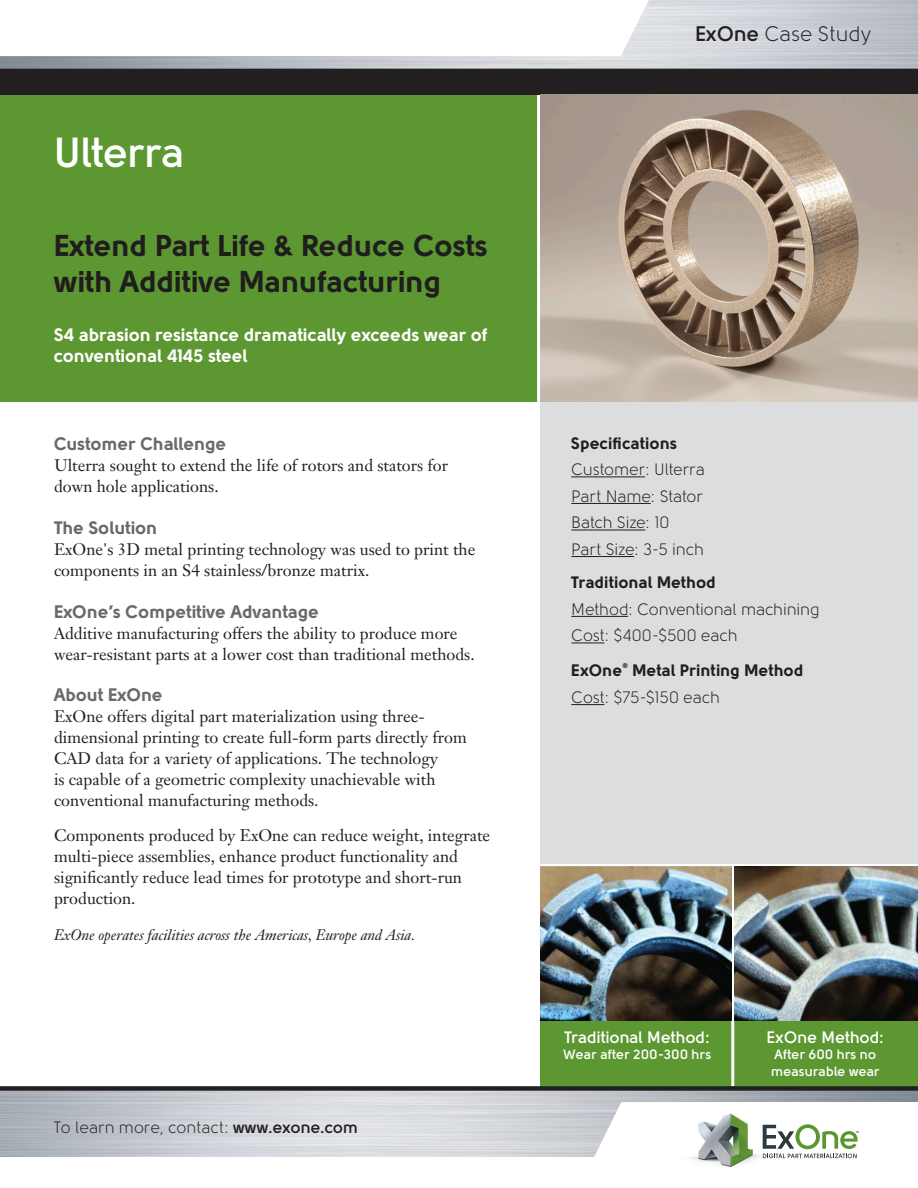
<style>
.page{position:relative;width:918px;height:1188px;background:#fff}
.page>*{position:absolute;margin:0;border:0;box-sizing:border-box;transform-origin:0 0}
.CustomerName{font:700 42px "Solomon";letter-spacing:-.01em;color:#fff}
.Headline{font:900 30px/36px "Solomon";color:#201d1e}
.t1{font:21px "Solomon";color:#231f20}
.Subhead{font:900 18px/21.6px "Solomon";color:#fff}
.Titles{font:900 18px "Solomon";color:#69696c}
.Body{font:16.5px/21px "Janson Text";color:#231f20}
.Sidebar_Body{font:16.5px "Solomon";letter-spacing:-.01em;color:#201d1e}
.Sidebar_Title{font:900 16.5px "Solomon";letter-spacing:.01em;color:#201d1e}
.t2{font:16.5px "Solomon";color:#231f20}
.Sidebar_Title-2{font:700 16.5px "Solomon";color:#fff}
.Body-2{font:italic 15px "Janson Text";letter-spacing:-.005em;color:#231f20}
.Sidebar_Title-3{font:700 13.5px/16.2px "Solomon";letter-spacing:.01em;color:#fff}
.Sidebar_Title-4{font:900 7.05px "Solomon";color:#201d1e}
.s1{font-weight:700}
</style>
<div class="page">
<div style="left:540px;top:1021px;width:378px;height:69px;background:#5c9731"></div>
<img style="left:690px;top:1157px;width:81px;height:10px">
<svg style="left:763px;top:1157px;width:94px;height:1px"></svg>
<div style="left:0;top:94px;width:540px;height:308px;background:#5c9731"></div>
<div style="left:540px;top:402px;width:378px;height:462px;background:#dcdddf"></div>
<img style="left:0;top:1091px;width:918px;height:66px">
<div style="left:537px;top:94px;width:5px;height:308px;background:#fff"></div>
<div style="left:0;top:57px;width:918px;height:37px;background:#231f20"></div>
<img style="left:0;top:0;width:918px;height:69px">
<hr style="left:731px;top:868px;width:3px;height:218px;background:#fff">
<div style="left:0;top:1086px;width:918px;height:5px;background:#231f20"></div>
<img style="left:540px;top:94px;width:378px;height:308px">
<hr style="left:571px;top:476px;width:74px;height:1px;background:#201d1e">
<hr style="left:571px;top:503px;width:80px;height:1px;background:#201d1e">
<hr style="left:571px;top:530px;width:74px;height:1px;background:#201d1e">
<hr style="left:571px;top:556px;width:63px;height:1px;background:#201d1e">
<hr style="left:571px;top:616px;width:57px;height:1px;background:#201d1e">
<hr style="left:571px;top:643px;width:33px;height:1px;background:#201d1e">
<hr style="left:571px;top:704px;width:33px;height:1px;background:#201d1e">
<img style="left:540px;top:867px;width:191px;height:154px">
<img style="left:734px;top:867px;width:184px;height:154px">
<p class="CustomerName" style="left:54px;top:128px;width:132px">Ulterra</p>
<p class="Headline" style="left:54px;top:227px;width:436px">Extend Part Life &amp; Reduce Costs with Additive Manufacturing</p>
<p class="Subhead" style="left:54px;top:324px;width:435px">S4 abrasion resistance dramatically exceeds wear of conventional 4145 steel</p>
<p class="Titles" style="left:54px;top:433px;width:174px">Customer Challenge</p>
<p class="Body" style="left:54px;top:454px;width:396px">Ulterra sought to extend the life of rotors and stators for down hole applications.</p>
<p class="Titles" style="left:54px;top:517px;width:105px">The Solution</p>
<p class="Body" style="left:54px;top:538px;width:423px">ExOne's 3D metal printing technology was used to print the components in an S4 stainless/bronze matrix.</p>
<p class="Titles" style="left:54px;top:601px;width:267px">ExOne’s Competitive Advantage</p>
<p class="Body" style="left:54px;top:622px;width:422px">Additive manufacturing offers the ability to produce more wear-resistant parts at a lower cost than traditional methods.</p>
<p class="Titles" style="left:54px;top:684px;width:110px">About ExOne</p>
<p class="Body" style="left:54px;top:706px;width:414px">ExOne offers digital part materialization using three&shy;dimensional printing to create full-form parts directly from CAD data for a variety of applications. The technology<br>is capable of a geometric complexity unachievable with conventional manufacturing methods.</p>
<p class="Body" style="left:54px;top:825px;width:438px">Components produced by ExOne can reduce weight, integrate multi-piece assemblies, enhance product functionality and significantly reduce lead times for prototype and short-run production.</p>
<p class="Body-2" style="left:54px;top:925px;width:363px">ExOne operates facilities across the Americas, Europe and Asia.</p>
<p class="t2" style="left:54px;top:1119px;width:306px">To learn more, contact: <span class="s1">www.exone.com</span></p>
<p class="t1" style="left:695px;top:22px;width:177px"><span class="s1">ExOne</span> Case Study</p>
<p class="Sidebar_Title" style="left:571px;top:433px;width:107px">Specifications</p>
<p class="Sidebar_Body" style="left:571px;top:461px;width:135px">Customer: Ulterra</p>
<p class="Sidebar_Body" style="left:571px;top:487px;width:133px">Part Name: Stator</p>
<p class="Sidebar_Body" style="left:571px;top:514px;width:100px">Batch Size: 10</p>
<p class="Sidebar_Body" style="left:571px;top:540px;width:134px">Part Size: 3-5 inch</p>
<p class="Sidebar_Title" style="left:571px;top:573px;width:146px">Traditional Method</p>
<p class="Sidebar_Body" style="left:571px;top:600px;width:250px">Method: Conventional machining</p>
<p class="Sidebar_Body" style="left:571px;top:627px;width:168px">Cost: $400-$500 each</p>
<p class="Sidebar_Title" style="left:571px;top:661px;width:53px">ExOne</p>
<p class="Sidebar_Title-4" style="left:622px;top:661px;width:7px">®</p>
<p class="Sidebar_Title" style="left:632px;top:661px;width:173px">Metal Printing Method</p>
<p class="Sidebar_Body" style="left:571px;top:688px;width:150px">Cost: $75-$150 each</p>
<p class="Sidebar_Title-2" style="left:565px;top:1028px;width:147px">Traditional Method:</p>
<p class="Sidebar_Title-3" style="left:563px;top:1047px;width:149px">Wear after 200-300 hrs</p>
<p class="Sidebar_Title-2" style="left:767px;top:1028px;width:119px">ExOne Method:</p>
<p class="Sidebar_Title-3" style="left:771px;top:1047px;width:110px">After 600 hrs no measurable wear</p>
</div>
